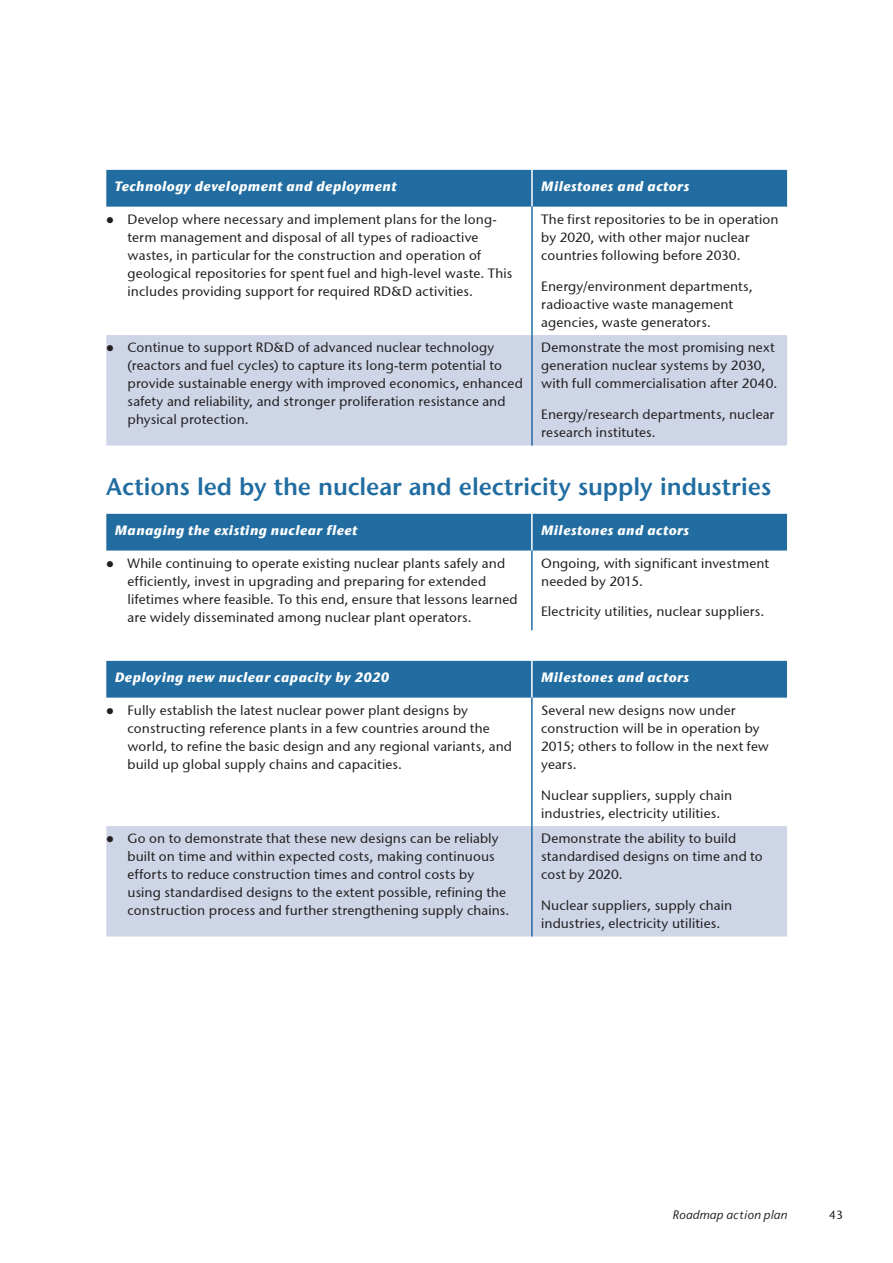
<style>
.page{position:relative;width:893px;height:1263px;background:#fff}
.page>*{position:absolute;margin:0;border:0;box-sizing:border-box;transform-origin:0 0}
.t1{font:24px "Stone Sans ITC Semi";letter-spacing:-.005em;color:#216da1}
.t2{font:13.5px/18px "Stone Sans ITCTT Medium";letter-spacing:.01em;color:#231f20}
.t3{font:italic 700 13.5px "Stone Sans ITC";letter-spacing:.03em;color:#fff}
.t4{font:italic 12px "Stone Sans";letter-spacing:.025em;color:#231f20}
.t5{font:12px "Stone Sans ITCTT Medium";color:#231f20}
</style>
<div class="page">
<div style="left:106px;top:170px;width:681px;height:37px;background:#216da1"></div>
<div style="left:106px;top:335px;width:681px;height:110px;background:#cdd5e6"></div>
<hr style="left:531px;top:170px;width:2px;height:37px;background:#fff">
<hr style="left:531px;top:207px;width:2px;height:128px;background:#216da1">
<hr style="left:531px;top:335px;width:2px;height:110px;background:#216da1">
<div style="left:106px;top:514px;width:681px;height:37px;background:#216da1"></div>
<hr style="left:531px;top:514px;width:2px;height:37px;background:#fff">
<hr style="left:531px;top:551px;width:2px;height:79px;background:#216da1">
<div style="left:106px;top:661px;width:681px;height:37px;background:#216da1"></div>
<div style="left:106px;top:826px;width:681px;height:110px;background:#cdd5e6"></div>
<hr style="left:531px;top:661px;width:2px;height:37px;background:#fff">
<hr style="left:531px;top:698px;width:2px;height:128px;background:#216da1">
<hr style="left:531px;top:826px;width:2px;height:110px;background:#216da1">
<p class="t3" style="left:115px;top:178px;width:283px">Technology development and deployment</p>
<p class="t3" style="left:541px;top:178px;width:150px">Milestones and actors</p>
<p class="t2" style="left:128px;top:210px;width:386px;text-indent:-21px">● Develop where necessary and implement plans for the long&shy;term management and disposal of all types of radioactive wastes, in particular for the construction and operation of geological repositories for spent fuel and high-level waste. This includes providing support for required RD&amp;D activities.</p>
<p class="t2" style="left:541px;top:210px;width:239px">The first repositories to be in operation by 2020, with other major nuclear countries following before 2030.</p>
<p class="t2" style="left:541px;top:277px;width:213px">Energy/environment departments, radioactive waste management agencies, waste generators.</p>
<p class="t2" style="left:128px;top:338px;width:397px;text-indent:-21px">● Continue to support RD&amp;D of advanced nuclear technology (reactors and fuel cycles) to capture its long-term potential to provide sustainable energy with improved economics, enhanced safety and reliability, and stronger proliferation resistance and physical protection.</p>
<p class="t2" style="left:541px;top:338px;width:238px">Demonstrate the most promising next generation nuclear systems by 2030, with full commercialisation after 2040.</p>
<p class="t2" style="left:541px;top:405px;width:235px">Energy/research departments, nuclear research institutes.</p>
<h1 class="t1" style="left:106px;top:472px;width:667px">Actions led by the nuclear and electricity supply industries</h1>
<p class="t3" style="left:115px;top:522px;width:244px">Managing the existing nuclear fleet</p>
<p class="t3" style="left:541px;top:522px;width:150px">Milestones and actors</p>
<p class="t2" style="left:128px;top:554px;width:392px;text-indent:-21px">● While continuing to operate existing nuclear plants safely and efficiently, invest in upgrading and preparing for extended lifetimes where feasible. To this end, ensure that lessons learned are widely disseminated among nuclear plant operators.</p>
<p class="t2" style="left:541px;top:554px;width:229px">Ongoing, with significant investment needed by 2015.</p>
<p class="t2" style="left:541px;top:603px;width:225px">Electricity utilities, nuclear suppliers.</p>
<p class="t3" style="left:115px;top:669px;width:276px">Deploying new nuclear capacity by 2020</p>
<p class="t3" style="left:541px;top:669px;width:150px">Milestones and actors</p>
<p class="t2" style="left:128px;top:701px;width:386px;text-indent:-21px">● Fully establish the latest nuclear power plant designs by constructing reference plants in a few countries around the world, to refine the basic design and any regional variants, and build up global supply chains and capacities.</p>
<p class="t2" style="left:541px;top:701px;width:229px">Several new designs now under construction will be in operation by<br>2015; others to follow in the next few years.</p>
<p class="t2" style="left:541px;top:786px;width:193px">Nuclear suppliers, supply chain industries, electricity utilities.</p>
<p class="t2" style="left:128px;top:829px;width:383px;text-indent:-21px">● Go on to demonstrate that these new designs can be reliably built on time and within expected costs, making continuous efforts to reduce construction times and control costs by using standardised designs to the extent possible, refining the construction process and further strengthening supply chains.</p>
<p class="t2" style="left:541px;top:829px;width:223px">Demonstrate the ability to build standardised designs on time and to cost by 2020.</p>
<p class="t2" style="left:541px;top:896px;width:193px">Nuclear suppliers, supply chain industries, electricity utilities.</p>
<p class="t4" style="left:672px;top:1209px;width:116px">Roadmap action plan</p>
<p class="t5" style="left:829px;top:1208px;width:15px">43</p>
</div>
